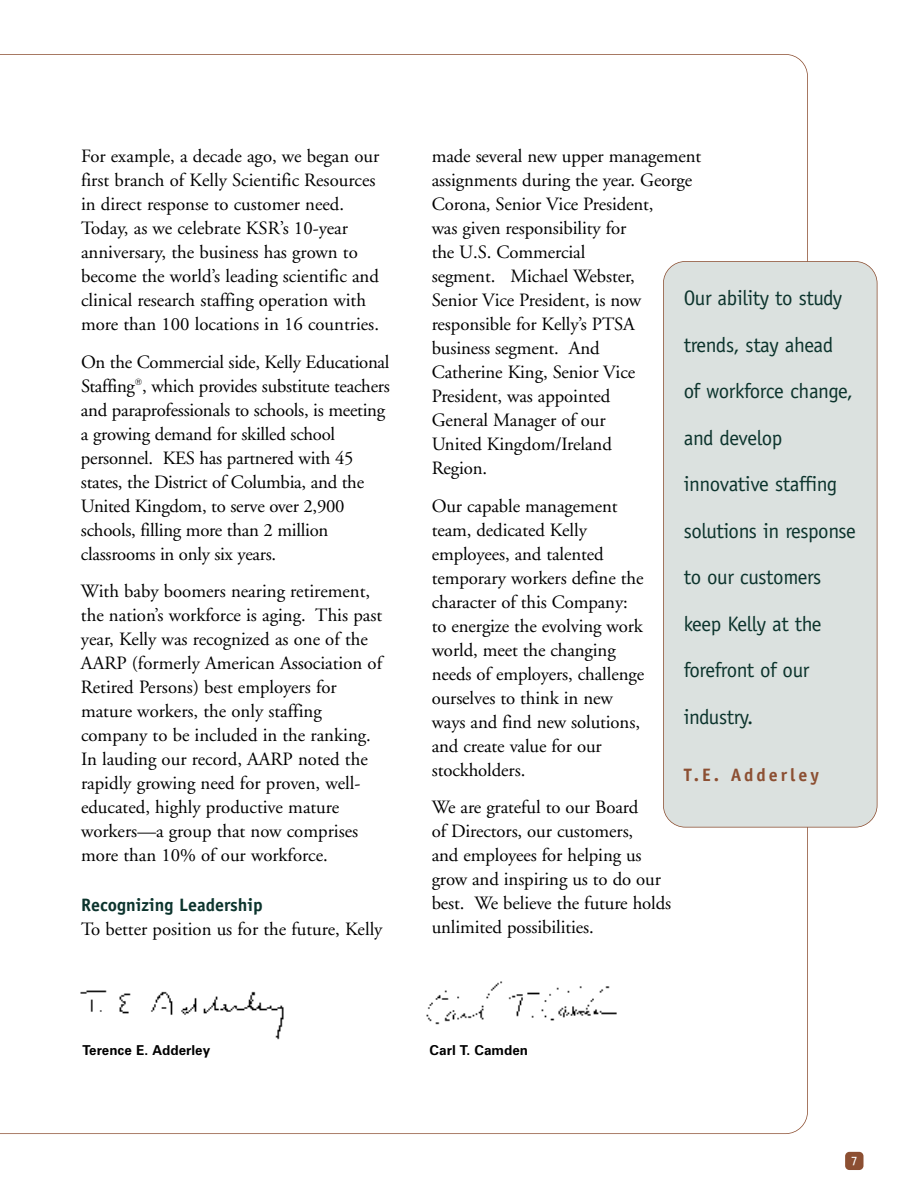
<style>
.page{position:relative;width:918px;height:1188px;background:#fff}
.page>*{position:absolute;margin:0;border:0;box-sizing:border-box;transform-origin:0 0}
.t1{font:21px "Officina Sans";letter-spacing:-.02em;color:#0c342d}
.t2{font:18.75px/24px "Adobe Garamond";letter-spacing:-.005em;color:#000}
.t3{font:700 18px "Officina Sans";color:#0c342d}
.t4{font:700 18px "Officina Sans";letter-spacing:.165em;color:#8c4f32}
.t5{font:700 13.65px "Zurich BT";color:#000}
.t6{font:12px "The Sans";color:#fff}
</style>
<div class="page">
<div style="left:845px;top:1152px;width:19px;height:18px;background:#8c4f32;border-radius:4px"></div>
<div style="left:663px;top:261px;width:214px;height:566px;background:#dbe1df;border-radius:22px"></div>
<div style="left:663px;top:261px;width:214px;height:567px;border:2px solid #8c4f32;border-radius:22px"></div>
<img style="left:80px;top:990px;width:204px;height:50px">
<img style="left:508px;top:992px;width:27px;height:26px">
<img style="left:426px;top:981px;width:77px;height:44px">
<img style="left:535px;top:986px;width:82px;height:35px">
<p class="t2" style="left:81px;top:146px;width:300px">For example, a decade ago, we began our first branch of Kelly Scientific Resources in direct response to customer need.<br>Today, as we celebrate KSR’s 10-year anniversary, the business has grown to become the world’s leading scientific and clinical research staffing operation with more than 100 locations in 16 countries.</p>
<p class="t2" style="left:81px;top:351px;width:310px">On the Commercial side, Kelly Educational Staffing<sup>®</sup>, which provides substitute teachers and paraprofessionals to schools, is meeting a growing demand for skilled school personnel. KES has partnered with 45 states, the District of Columbia, and the United Kingdom, to serve over 2,900 schools, filling more than 2 million classrooms in only six years.</p>
<p class="t2" style="left:81px;top:581px;width:303px">With baby boomers nearing retirement, the nation’s workforce is aging. This past year, Kelly was recognized as one of the AARP (formerly American Association of Retired Persons) best employers for mature workers, the only staffing company to be included in the ranking.<br>In lauding our record, AARP noted the rapidly growing need for proven, well&shy;educated, highly productive mature workers—a group that now comprises more than 10% of our workforce.</p>
<p class="t3" style="left:81px;top:898px;width:183px">Recognizing Leadership</p>
<p class="t2" style="left:81px;top:918px;width:303px">To better position us for the future, Kelly</p>
<p class="t2" style="left:432px;top:146px;width:271px">made several new upper management assignments during the year. George<br>Corona, Senior Vice President,<br>was given responsibility for<br>the U.S. Commercial<br>segment. Michael Webster,<br>Senior Vice President, is now responsible for Kelly’s PTSA<br>business segment. And<br>Catherine King, Senior Vice<br>President, was appointed<br>General Manager of our<br>United Kingdom/Ireland<br>Region.</p>
<p class="t2" style="left:432px;top:495px;width:214px">Our capable management team, dedicated Kelly employees, and talented temporary workers define the character of this Company: to energize the evolving work world, meet the changing needs of employers, challenge ourselves to think in new ways and find new solutions, and create value for our stockholders.</p>
<p class="t2" style="left:432px;top:797px;width:241px">We are grateful to our Board<br>of Directors, our customers,<br>and employees for helping us grow and inspiring us to do our best. We believe the future holds unlimited possibilities.</p>
<p class="t1" style="left:684px;top:290px;width:160px">Our ability to study</p>
<p class="t1" style="left:684px;top:337px;width:151px">trends, stay ahead</p>
<p class="t1" style="left:684px;top:383px;width:171px">of workforce change,</p>
<p class="t1" style="left:684px;top:430px;width:100px">and develop</p>
<p class="t1" style="left:684px;top:476px;width:155px">innovative staffing</p>
<p class="t1" style="left:684px;top:523px;width:174px">solutions in response</p>
<p class="t1" style="left:684px;top:569px;width:139px">to our customers</p>
<p class="t1" style="left:684px;top:616px;width:139px">keep Kelly at the</p>
<p class="t1" style="left:684px;top:662px;width:127px">forefront of our</p>
<p class="t1" style="left:684px;top:709px;width:71px">industry.</p>
<p class="t4" style="left:684px;top:768px;width:137px">T.E. Adderley</p>
<p class="t5" style="left:83px;top:1045px;width:129px">Terence E. Adderley</p>
<p class="t5" style="left:430px;top:1045px;width:100px">Carl T. Camden</p>
<p class="t6" style="left:852px;top:1152px;width:7px">7</p>
</div>
